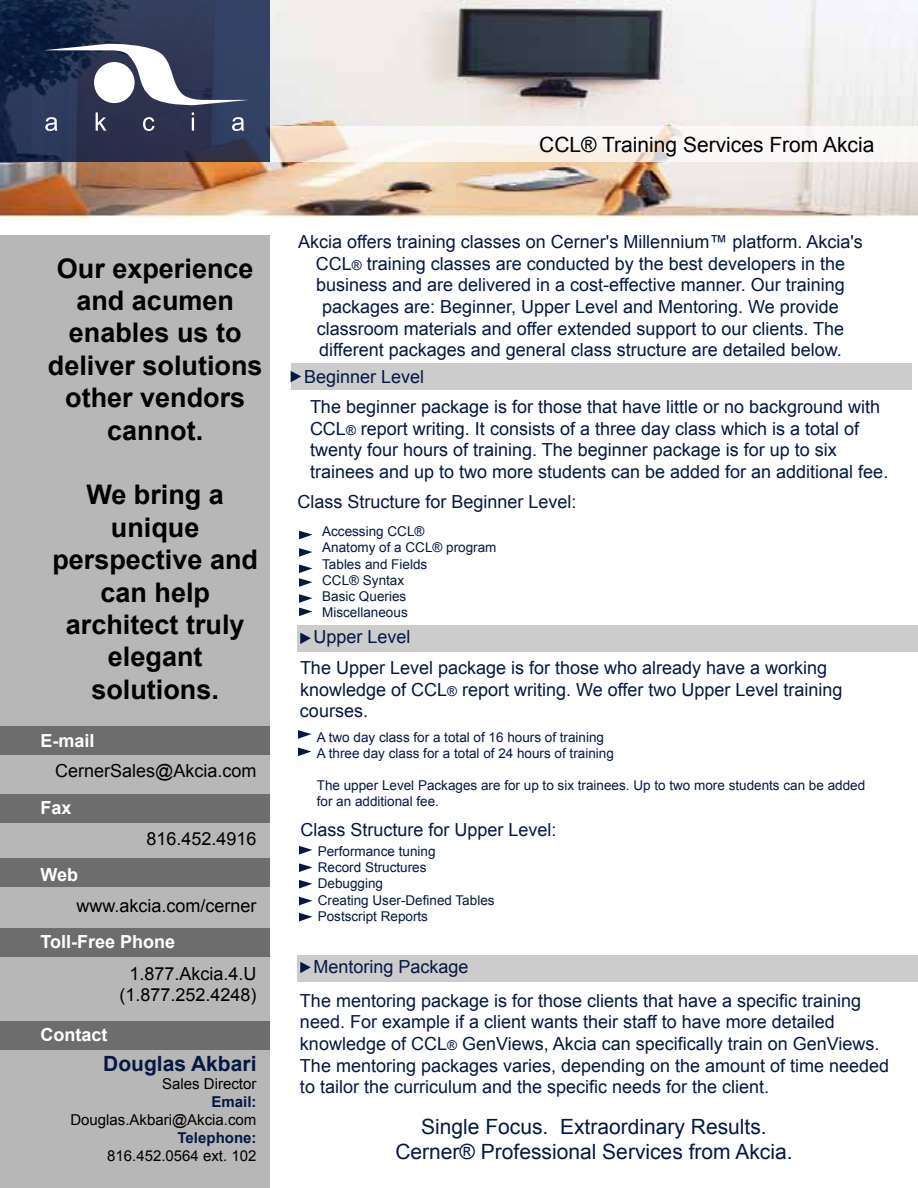
<style>
.page{position:relative;width:918px;height:1188px;background:#fff}
.page>*{position:absolute;margin:0;border:0;box-sizing:border-box;transform-origin:0 0}
.t1{font:700 27px/32.4px "Arial";color:#000;text-align:center}
.t2{font:21px/25.2px "Arial";color:#051844;text-align:center}
.t3{font:21px "Arial";color:#000}
.t4{font:700 21px "Arial";color:#051844}
.t5{font:18px/21.6px "Arial";color:#051844}
.t6{font:18px/21.6px "Arial";color:#000;text-align:center}
.t7{font:700 18px "Arial";color:#fff}
.t8{font:15px "Arial";color:#000}
.t9{font:700 15px "Arial";color:#051844}
.t10{font:13.5px/16.2px "Arial";color:#051844}
.s1{font-size:13.5px}
</style>
<div class="page">
<img style="left:0;top:0;width:917px;height:216px">
<svg style="left:0;top:0;width:270px;height:162px;background:#273252"></svg>
<svg style="left:45px;top:117px;width:12px;height:14px"></svg>
<svg style="left:96px;top:112px;width:11px;height:19px"></svg>
<svg style="left:143px;top:117px;width:12px;height:14px"></svg>
<svg style="left:192px;top:112px;width:2px;height:19px"></svg>
<svg style="left:232px;top:117px;width:12px;height:14px"></svg>
<svg style="left:36px;top:43px;width:213px;height:63px"></svg>
<div style="left:94px;top:62px;width:41px;height:41px;background:#fff;border-radius:50%"></div>
<svg style="left:270px;top:126px;width:647px;height:36px;fill:#faf8f6"></svg>
<div style="left:0;top:236px;width:270px;height:952px;background:#b7b7b7"></div>
<div style="left:0;top:1021px;width:269px;height:28px;background:#6d6d6d"></div>
<div style="left:0;top:928px;width:269px;height:28px;background:#6d6d6d"></div>
<div style="left:0;top:859px;width:269px;height:28px;background:#6d6d6d"></div>
<div style="left:0;top:794px;width:269px;height:28px;background:#6d6d6d"></div>
<div style="left:0;top:727px;width:269px;height:28px;background:#6d6d6d"></div>
<div style="left:297px;top:625px;width:621px;height:27px;background:#ccc"></div>
<svg style="left:300px;top:633px;width:11px;height:11px"></svg>
<svg style="left:298px;top:730px;width:13px;height:9px"></svg>
<svg style="left:298px;top:748px;width:13px;height:8px"></svg>
<svg style="left:299px;top:913px;width:13px;height:9px"></svg>
<svg style="left:299px;top:897px;width:13px;height:8px"></svg>
<svg style="left:299px;top:846px;width:13px;height:9px"></svg>
<svg style="left:299px;top:880px;width:13px;height:9px"></svg>
<svg style="left:299px;top:863px;width:13px;height:9px"></svg>
<div style="left:291px;top:363px;width:621px;height:27px;background:#ccc"></div>
<svg style="left:299px;top:594px;width:13px;height:22px"></svg>
<svg style="left:299px;top:531px;width:13px;height:8px"></svg>
<svg style="left:299px;top:565px;width:13px;height:22px"></svg>
<svg style="left:299px;top:548px;width:13px;height:9px"></svg>
<svg style="left:291px;top:371px;width:10px;height:11px"></svg>
<div style="left:297px;top:955px;width:621px;height:27px;background:#ccc"></div>
<svg style="left:300px;top:962px;width:11px;height:11px"></svg>
<h1 class="t1" style="left:48px;top:252px;width:216px">Our experience and acumen enables us to deliver solutions other vendors cannot.</h1>
<h1 class="t1" style="left:52px;top:479px;width:207px">We bring a unique perspective and can help architect truly elegant solutions.</h1>
<p class="t7" style="left:40px;top:728px;width:56px">E-mail</p>
<p class="t6" style="left:55px;top:760px;width:203px">CernerSales@Akcia.com</p>
<p class="t7" style="left:40px;top:795px;width:33px">Fax</p>
<p class="t6" style="left:146px;top:827px;width:112px">816.452.4916</p>
<p class="t7" style="left:40px;top:862px;width:39px">Web</p>
<p class="t6" style="left:76px;top:895px;width:182px">www.akcia.com/cerner</p>
<p class="t7" style="left:40px;top:929px;width:136px">Toll-Free Phone</p>
<p class="t6" style="left:119px;top:962px;width:139px">1.877.Akcia.4.U (1.877.252.4248)</p>
<p class="t7" style="left:40px;top:1022px;width:68px">Contact</p>
<p class="t4" style="left:103px;top:1048px;width:155px">Douglas Akbari</p>
<p class="t8" style="left:162px;top:1073px;width:96px">Sales Director</p>
<p class="t9" style="left:211px;top:1091px;width:47px">Email:</p>
<p class="t8" style="left:70px;top:1109px;width:188px">Douglas.Akbari@Akcia.com</p>
<p class="t9" style="left:178px;top:1127px;width:80px">Telephone:</p>
<p class="t8" style="left:107px;top:1145px;width:151px">816.452.0564 ext. 102</p>
<p class="t3" style="left:539px;top:130px;width:337px">CCL® Training Services From Akcia</p>
<p class="t5" style="left:298px;top:231px;width:566px;text-align:center">Akcia offers training classes on Cerner's Millennium™ platform. Akcia's CCL<span class="s1">®</span> training classes are conducted by the best developers in the business and are delivered in a cost-effective manner. Our training packages are: Beginner, Upper Level and Mentoring. We provide classroom materials and offer extended support to our clients. The different packages and general class structure are detailed below.</p>
<p class="t5" style="left:310px;top:362px;width:572px;line-height:30.2px;text-indent:-6px">Beginner Level<br>The beginner package is for those that have little or no background with</p>
<p class="t5" style="left:310px;top:418px;width:580px">CCL<span class="s1">®</span> report writing. It consists of a three day class which is a total of twenty four hours of training. The beginner package is for up to six trainees and up to two more students can be added for an additional fee.</p>
<p class="t5" style="left:297px;top:490px;width:281px">Class Structure for Beginner Level:</p>
<p class="t10" style="left:322px;top:523px;width:176px">Accessing CCL®<br>Anatomy of a CCL® program<br>Tables and Fields<br>CCL® Syntax<br>Basic Queries<br>Miscellaneous</p>
<p class="t5" style="left:313px;top:626px;width:99px">Upper Level</p>
<p class="t5" style="left:300px;top:657px;width:544px">The Upper Level package is for those who already have a working knowledge of CCL<span class="s1">®</span> report writing. We offer two Upper Level training courses.</p>
<p class="t10" style="left:317px;top:729px;width:299px">A two day class for a total of 16 hours of training<br>A three day class for a total of 24 hours of training</p>
<p class="t10" style="left:317px;top:777px;width:550px">The upper Level Packages are for up to six trainees. Up to two more students can be added for an additional fee.</p>
<p class="t5" style="left:300px;top:819px;width:258px">Class Structure for Upper Level:</p>
<p class="t10" style="left:318px;top:843px;width:178px">Performance tuning<br>Record Structures<br>Debugging<br>Creating User-Defined Tables<br>Postscript Reports</p>
<p class="t5" style="left:300px;top:949px;width:563px;line-height:34.2px;text-indent:14px">Mentoring Package<br>The mentoring package is for those clients that have a specific training</p>
<p class="t5" style="left:300px;top:1011px;width:591px">need. For example if a client wants their staff to have more detailed knowledge of CCL<span class="s1">®</span> GenViews, Akcia can specifically train on GenViews.<br>The mentoring packages varies, depending on the amount of time needed to tailor the curriculum and the specific needs for the client.</p>
<p class="t2" style="left:395px;top:1114px;width:399px">Single Focus. Extraordinary Results.<br>Cerner® Professional Services from Akcia.</p>
</div>
